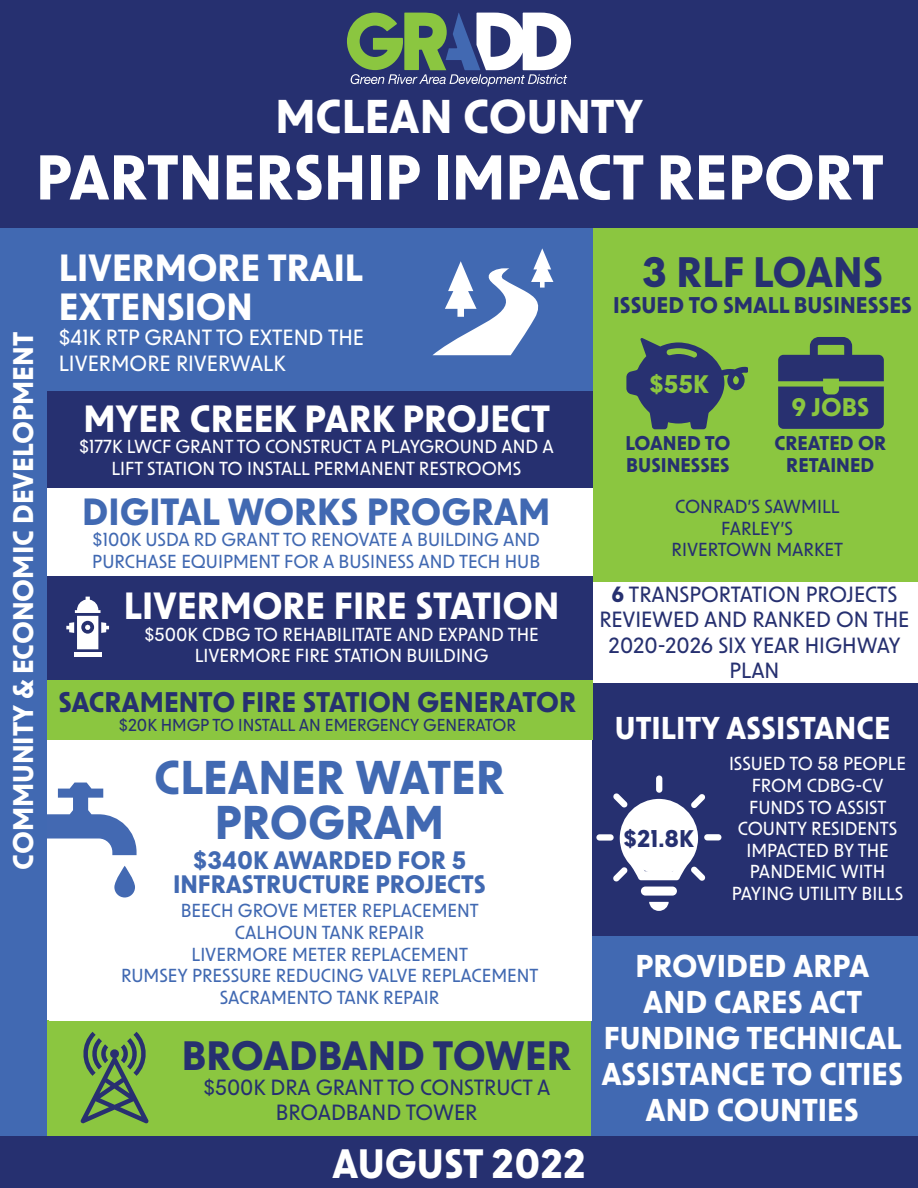
<style>
.page{position:relative;width:918px;height:1188px;background:#fff}
.page>*{position:absolute;margin:0;border:0;box-sizing:border-box;transform-origin:0 0}
.t1{font:700 60px "New Order";color:#fff}
.t2{font:700 45px/45px "New Order";color:#4169b2;text-align:center}
.t3{font:700 45px "New Order";color:#fff}
.t4{font:700 40.5px "New Order";color:#263070}
.t5{font:700 39px "New Order";color:#263070}
.t6{font:700 39px "New Order";color:#fff}
.t7{font:700 36px/39.6px "New Order";color:#fff}
.t8{font:700 36px "New Order";color:#4169b2}
.t9{font:700 30px/36px "New Order";color:#fff;text-align:center}
.t10{font:700 27px "New Order";color:#263070}
.t11{font:700 27px "New Order";color:#fff}
.t12{font:700 24.3px "New Order";color:#8bc640}
.t13{font:700 24px/24px "New Order";color:#4169b2;text-align:center}
.t14{font:700 23.1px "New Order";color:#263070}
.t15{font:700 21.6px "New Order";color:#263070}
.t16{font:500 21px/25.2px "New Order";color:#263070;text-align:center}
.t17{font:500 21px/25.2px "New Order";color:#fff}
.t18{font:700 18.9px/22.6px "New Order";color:#263070}
.t19{font:500 18px/21.6px "New Order";color:#fff;text-align:center}
.t20{font:500 18px/21.6px "New Order";color:#4169b2}
.t21{font:500 18px "New Order";color:#263070}
.t22{font:500 16.5px "New Order";color:#263070}
.s1{font-weight:700}
</style>
<div class="page">
<div style="left:586px;top:225px;width:332px;height:356px;background:#8bc640"></div>
<div style="left:586px;top:683px;width:332px;height:255px;background:#263070"></div>
<div style="left:641px;top:887px;width:36px;height:9px;background:#fff;border-radius:5px"></div>
<svg style="left:649px;top:902px;width:20px;height:9px"></svg>
<div style="left:656px;top:775px;width:6px;height:18px;background:#fff;border-radius:3px"></div>
<div style="left:596px;top:834px;width:18px;height:7px;background:#fff;border-radius:3px"></div>
<svg style="left:613px;top:793px;width:92px;height:89px"></svg>
<div style="left:704px;top:834px;width:17px;height:6px;background:#fff;border-radius:3px"></div>
<div style="left:627px;top:806px;width:65px;height:68px;background:#fff;border-radius:50%"></div>
<div style="left:45px;top:486px;width:548px;height:94px;background:#fff"></div>
<svg style="left:626px;top:338px;width:122px;height:91px"></svg>
<div style="left:778px;top:387px;width:106px;height:42px;background:#283070"></div>
<svg style="left:778px;top:337px;width:106px;height:44px"></svg>
<div style="left:586px;top:937px;width:332px;height:200px;background:#4169b2"></div>
<div style="left:39px;top:1020px;width:552px;height:120px;background:#8bc640"></div>
<svg style="left:80px;top:1032px;width:69px;height:91px"></svg>
<div style="left:49px;top:726px;width:542px;height:294px;background:#fff"></div>
<div style="left:41px;top:670px;width:552px;height:70px;background:#8bc640"></div>
<div style="left:41px;top:577px;width:552px;height:103px;background:#263070"></div>
<div style="left:41px;top:224px;width:552px;height:176px;background:#4169b2"></div>
<div style="left:45px;top:392px;width:548px;height:96px;background:#263070"></div>
<svg style="left:46px;top:783px;width:91px;height:72px"></svg>
<svg style="left:114px;top:866px;width:21px;height:32px"></svg>
<div style="left:0;top:224px;width:46px;height:924px;background:#4169b2"></div>
<hr style="left:74px;top:652px;width:27px;height:4px;background:#fff">
<svg style="left:66px;top:597px;width:43px;height:52px"></svg>
<svg style="left:433px;top:248px;width:120px;height:107px"></svg>
<div style="left:0;top:0;width:918px;height:228px;background:#263070"></div>
<svg style="left:347px;top:13px;width:224px;height:74px"></svg>
<div style="left:0;top:1137px;width:918px;height:51px;background:#263070"></div>
<p class="t3" style="left:275px;top:87px;width:370px">MCLEAN COUNTY</p>
<p class="t1" style="left:36px;top:139px;width:849px">PARTNERSHIP IMPACT REPORT</p>
<p class="t11" style="left:6px;top:870px;width:539px;rotate:-90deg">COMMUNITY &amp; ECONOMIC DEVELOPMENT</p>
<p class="t7" style="left:59px;top:246px;width:306px">LIVERMORE TRAIL<br>EXTENSION</p>
<p class="t17" style="left:59px;top:324px;width:307px">$41K RTP GRANT TO EXTEND THE<br>LIVERMORE RIVERWALK</p>
<p class="t7" style="left:83px;top:397px;width:468px">MYER CREEK PARK PROJECT</p>
<p class="t19" style="left:79px;top:435px;width:476px">$177K LWCF GRANT TO CONSTRUCT A PLAYGROUND AND A<br>LIFT STATION TO INSTALL PERMANENT RESTROOMS</p>
<p class="t8" style="left:82px;top:488px;width:470px">DIGITAL WORKS PROGRAM</p>
<p class="t20" style="left:92px;top:528px;width:450px">$100K USDA RD GRANT TO RENOVATE A BUILDING AND<br>PURCHASE EQUIPMENT FOR A BUSINESS AND TECH HUB</p>
<p class="t7" style="left:124px;top:585px;width:437px">LIVERMORE FIRE STATION</p>
<p class="t19" style="left:144px;top:623px;width:396px">$500K CDBG TO REHABILITATE AND EXPAND THE<br>LIVERMORE FIRE STATION BUILDING</p>
<p class="t10" style="left:58px;top:684px;width:519px">SACRAMENTO FIRE STATION GENERATOR</p>
<p class="t22" style="left:119px;top:715px;width:399px">$20K HMGP TO INSTALL AN EMERGENCY GENERATOR</p>
<p class="t2" style="left:154px;top:753px;width:352px">CLEANER WATER<br>PROGRAM</p>
<p class="t13" style="left:173px;top:847px;width:314px">$340K AWARDED FOR 5<br>INFRASTRUCTURE PROJECTS</p>
<p class="t20" style="left:181px;top:899px;width:299px">BEECH GROVE METER REPLACEMENT</p>
<p class="t20" style="left:235px;top:921px;width:191px">CALHOUN TANK REPAIR</p>
<p class="t20" style="left:192px;top:942px;width:278px">LIVERMORE METER REPLACEMENT</p>
<p class="t20" style="left:121px;top:964px;width:419px">RUMSEY PRESSURE REDUCING VALVE REPLACEMENT</p>
<p class="t20" style="left:220px;top:986px;width:221px">SACRAMENTO TANK REPAIR</p>
<p class="t5" style="left:182px;top:1030px;width:391px">BROADBAND TOWER</p>
<p class="t16" style="left:203px;top:1074px;width:349px">$500K DRA GRANT TO CONSTRUCT A<br>BROADBAND TOWER</p>
<p class="t6" style="left:332px;top:1139px;width:255px">AUGUST 2022</p>
<p class="t4" style="left:642px;top:246px;width:242px">3 RLF LOANS</p>
<p class="t15" style="left:613px;top:291px;width:300px">ISSUED TO SMALL BUSINESSES</p>
<p class="t12" style="left:649px;top:368px;width:61px">$55K</p>
<p class="t18" style="left:626px;top:431px;width:106px">LOANED TO<br>BUSINESSES</p>
<p class="t12" style="left:792px;top:392px;width:79px">9 JOBS</p>
<p class="t18" style="left:774px;top:431px;width:113px;text-align:center">CREATED OR<br>RETAINED</p>
<p class="t21" style="left:675px;top:495px;width:166px">CONRAD’S SAWMILL</p>
<p class="t21" style="left:721px;top:517px;width:73px">FARLEY’S</p>
<p class="t21" style="left:672px;top:538px;width:173px">RIVERTOWN MARKET</p>
<p class="t16" style="left:599px;top:581px;width:312px"><span class="s1">6</span> TRANSPORTATION PROJECTS<br>REVIEWED AND RANKED ON THE<br>2020-2026 SIX YEAR HIGHWAY<br>PLAN</p>
<p class="t9" style="left:615px;top:709px;width:277px">UTILITY ASSISTANCE</p>
<p class="t19" style="left:729px;top:752px;width:179px">ISSUED TO 58 PEOPLE<br>FROM CDBG-CV<br>FUNDS TO ASSIST<br>COUNTY RESIDENTS<br>IMPACTED BY THE<br>PANDEMIC WITH<br>PAYING UTILITY BILLS</p>
<p class="t14" style="left:623px;top:823px;width:72px">$21.8K</p>
<p class="t9" style="left:601px;top:947px;width:303px">PROVIDED ARPA<br>AND CARES ACT<br>FUNDING TECHNICAL<br>ASSISTANCE TO CITIES<br>AND COUNTIES</p>
</div>
